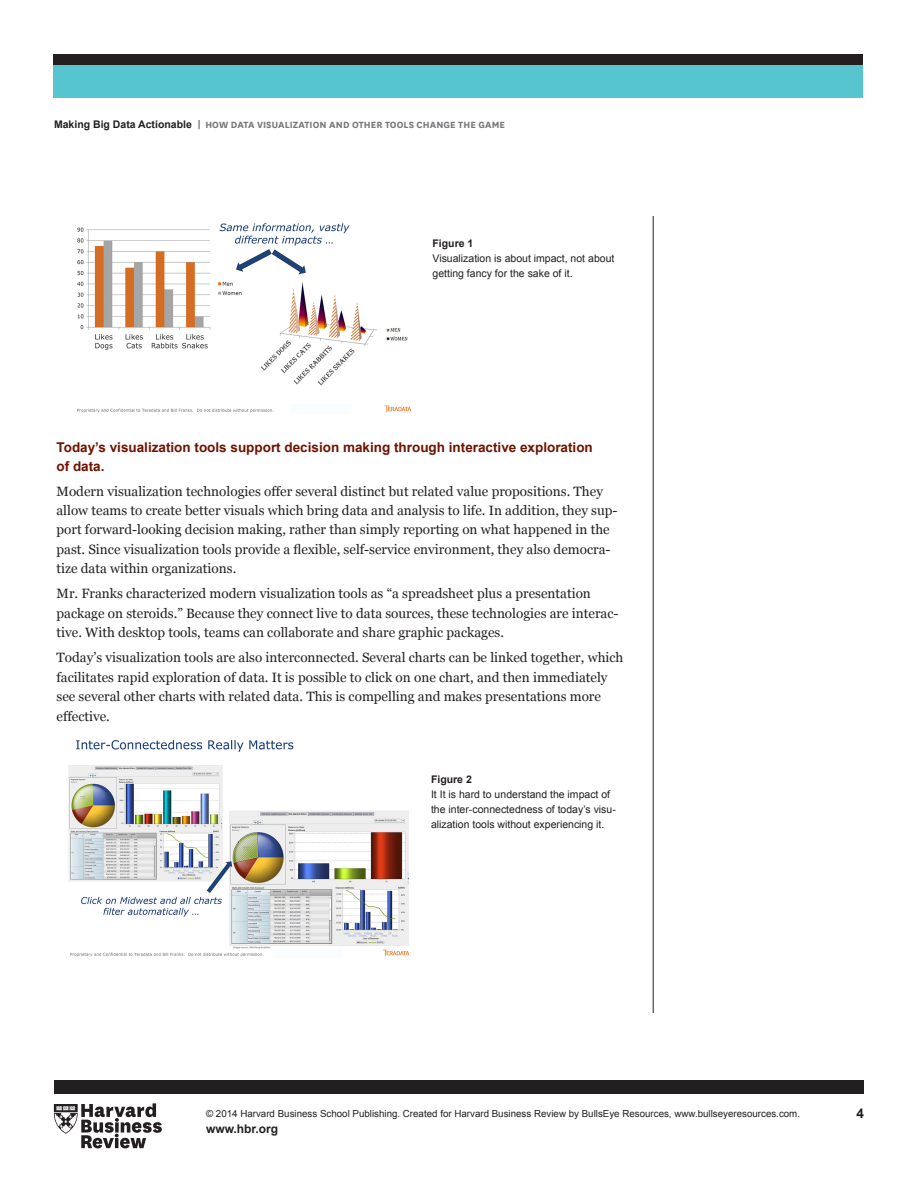
<style>
.page{position:relative;width:918px;height:1188px;background:#fff}
.page>*{position:absolute;margin:0;border:0;box-sizing:border-box;transform-origin:0 0}
.t1{font:13.5px/19.5px "Georgia";color:#231f20}
.t2{font:700 13.5px/18.8px "Arial";color:#6f1200}
.t3{font:700 13.5px "Arial";color:#231f20}
.t4{font:700 12px "Arial";color:#231f20}
.t5{font:10.5px/15px "Arial";color:#231f20}
.t6{font:700 10.5px "National HBR";letter-spacing:.01em;color:#77787b}
.t7{font:700 10.5px "Arial";color:#231f20}
.t8{font:9.75px "Arial";color:#231f20}
.s1{font-family:"Arial";color:#231f20}
.s2{font-weight:400;color:#231f20}
</style>
<div class="page">
<div style="left:54px;top:1080px;width:810px;height:14px;background:#231f20"></div>
<svg style="left:53px;top:1103px;width:109px;height:45px"></svg>
<hr style="left:653px;top:216px;width:1px;height:797px;background:#231f20">
<div style="left:53px;top:64px;width:810px;height:33px;background:#56c5d0"></div>
<div style="left:53px;top:54px;width:810px;height:10px;background:#231f20"></div>
<img style="left:77px;top:223px;width:335px;height:190px">
<img style="left:68px;top:739px;width:342px;height:218px">
<p class="t6" style="left:54px;top:117px;width:453px"><span class="s1">Making Big Data Actionable</span> <span class="s2">|</span> HOW DATA VISUALIZATION AND OTHER TOOLS CHANGE THE GAME</p>
<p class="t7" style="left:433px;top:236px;width:42px">Figure 1</p>
<p class="t5" style="left:433px;top:251px;width:183px">Visualization is about impact, not about getting fancy for the sake of it.</p>
<p class="t2" style="left:57px;top:438px;width:538px">Today’s visualization tools support decision making through interactive exploration of data.</p>
<p class="t1" style="left:57px;top:481px;width:563px">Modern visualization technologies offer several distinct but related value propositions. They allow teams to create better visuals which bring data and analysis to life. In addition, they sup&shy;port forward-looking decision making, rather than simply reporting on what happened in the past. Since visualization tools provide a flexible, self-service environment, they also democra&shy;tize data within organizations.</p>
<p class="t1" style="left:57px;top:584px;width:564px">Mr. Franks characterized modern visualization tools as “a spreadsheet plus a presentation package on steroids.” Because they connect live to data sources, these technologies are interac&shy;tive. With desktop tools, teams can collaborate and share graphic packages.</p>
<p class="t1" style="left:57px;top:648px;width:568px">Today’s visualization tools are also interconnected. Several charts can be linked together, which facilitates rapid exploration of data. It is possible to click on one chart, and then immediately see several other charts with related data. This is compelling and makes presentations more effective.</p>
<p class="t7" style="left:431px;top:773px;width:42px">Figure 2</p>
<p class="t5" style="left:431px;top:787px;width:186px">It It is hard to understand the impact of the inter-connectedness of today’s visu&shy;alization tools without experiencing it.</p>
<p class="t8" style="left:206px;top:1107px;width:596px">© 2014 Harvard Business School Publishing. Created for Harvard Business Review by BullsEye Resources, www.bullseyeresources.com.</p>
<p class="t4" style="left:206px;top:1121px;width:74px">www.hbr.org</p>
<p class="t3" style="left:856px;top:1104px;width:9px">4</p>
</div>
